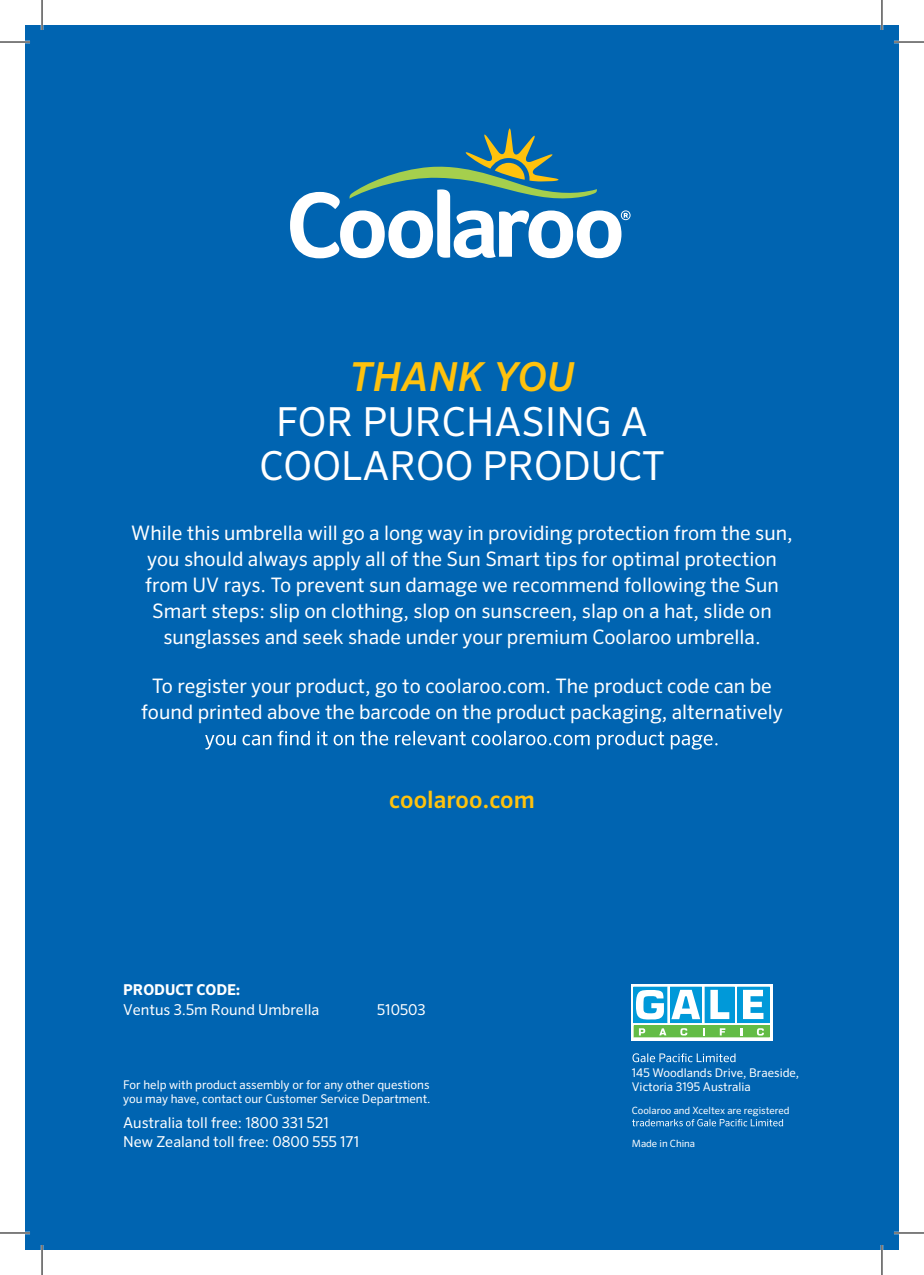
<style>
.page{position:relative;width:924px;height:1275px;background:#fff}
.page>*{position:absolute;margin:0;border:0;box-sizing:border-box;transform-origin:0 0}
.t1{font:40px/44.6px "Sero Pro";color:#fff;text-align:center}
.t2{font:italic 500 40px "Sero Pro";color:#ffc20d}
.t3{font:500 24px "Sero Pro";color:#ffc20d}
.t4{font:20px/26px "Sero Pro";color:#fff;text-align:center}
.t5{font:15px/19px "Sero Pro";color:#fff}
.t6{font:700 15px "Sero Pro";color:#fff}
.t7{font:12px/14.4px "Sero Pro";color:#fff}
.t8{font:10px "Sero Pro";color:#fff}
</style>
<div class="page">
<div style="left:25px;top:25px;width:873px;height:1225px;background:#0064b1"></div>
<div style="left:630px;top:984px;width:142px;height:56px;background:linear-gradient(to right,#fff,#fff)"></div>
<svg style="left:633px;top:986px;width:136px;height:51px;background:#72c5c8"></svg>
<svg style="left:632px;top:1053px;width:103px;height:9px"></svg>
<svg style="left:632px;top:1119px;width:150px;height:7px"></svg>
<svg style="left:290px;top:128px;width:340px;height:130px"></svg>
<svg style="left:205px;top:730px;width:512px;height:19px"></svg>
<hr style="left:0;top:41px;width:30px;height:2px;background:#fff">
<hr style="left:893px;top:41px;width:30px;height:2px;background:#fff">
<hr style="left:0;top:1231px;width:30px;height:3px;background:#fff">
<hr style="left:893px;top:1231px;width:30px;height:3px;background:#fff">
<hr style="left:41px;top:0;width:2px;height:30px;background:#fff">
<hr style="left:41px;top:1245px;width:2px;height:30px;background:#fff">
<hr style="left:880px;top:0;width:2px;height:30px;background:#fff">
<hr style="left:880px;top:1245px;width:2px;height:30px;background:#fff">
<hr style="left:0;top:42px;width:30px;height:1px;background:#000">
<hr style="left:893px;top:42px;width:30px;height:1px;background:#000">
<hr style="left:0;top:1232px;width:30px;height:1px;background:#000">
<hr style="left:893px;top:1232px;width:30px;height:1px;background:#000">
<hr style="left:42px;top:0;width:1px;height:30px;background:#000">
<hr style="left:42px;top:1245px;width:1px;height:30px;background:#000">
<hr style="left:881px;top:0;width:1px;height:30px;background:#000">
<hr style="left:881px;top:1245px;width:1px;height:30px;background:#000">
<h1 class="t2" style="left:349px;top:353px;width:226px">THANK YOU</h1>
<h1 class="t1" style="left:259px;top:399px;width:406px">FOR PURCHASING A<br>COOLAROO PRODUCT</h1>
<p class="t4" style="left:131px;top:520px;width:662px">While this umbrella will go a long way in providing protection from the sun, you should always apply all of the Sun Smart tips for optimal protection from UV rays. To prevent sun damage we recommend following the Sun Smart steps: slip on clothing, slop on sunscreen, slap on a hat, slide on sunglasses and seek shade under your premium Coolaroo umbrella.</p>
<p class="t4" style="left:141px;top:673px;width:643px">To register your product, go to coolaroo.com. The product code can be found printed above the barcode on the product packaging, alternatively</p>
<p class="t3" style="left:389px;top:785px;width:147px">coolaroo.com</p>
<p class="t6" style="left:123px;top:980px;width:119px">PRODUCT CODE:</p>
<p class="t5" style="left:123px;top:1000px;width:198px">Ventus 3.5m Round Umbrella</p>
<p class="t5" style="left:377px;top:999px;width:50px">510503</p>
<p class="t7" style="left:123px;top:1077px;width:309px">For help with product assembly or for any other questions you may have, contact our Customer Service Department.</p>
<p class="t5" style="left:123px;top:1112px;width:237px">Australia toll free: 1800 331 521<br>New Zealand toll free: 0800 555 171</p>
<p class="t7" style="left:631px;top:1065px;width:169px">145 Woodlands Drive, Braeside,<br>Victoria 3195 Australia</p>
<p class="t8" style="left:631px;top:1104px;width:159px">Coolaroo and Xceltex are registered</p>
<p class="t8" style="left:631px;top:1137px;width:65px">Made in China</p>
</div>
